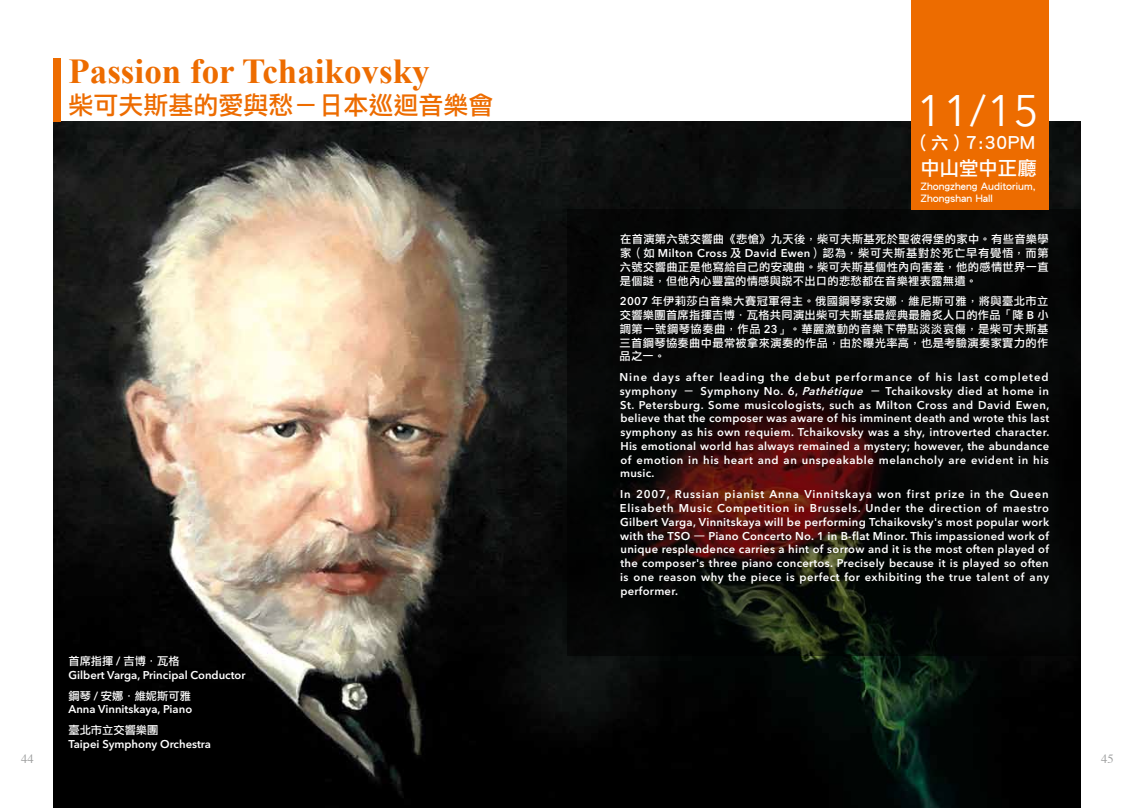
<style>
.page{position:relative;width:1134px;height:808px;background:#fff}
.page>*{position:absolute;margin:0;border:0;box-sizing:border-box;transform-origin:0 0}
.t1{font:43.75px "Avenir Next LT Pro";color:#fff}
.t2{font:700 35px "Times New Roman";color:#ed6c00}
.t3{font:25px "Li Hei Pro";color:#ed6c00}
.t4{font:19.38px "Li Hei Pro";color:#fff}
.t5{font:17.5px "Li Hei Pro";color:#fff}
.t6{font:12.5px "Times";color:#9fa0a0}
.t7{font:600 11.25px/13.8px "Avenir Next LT Pro";letter-spacing:.025em;color:#fff;text-align:justify}
.t8{font:11.25px/13.8px "DF Li Hei Std W5";letter-spacing:.03em;color:#fff;text-align:justify}
.t9{font:600 11.25px/13.5px "Avenir Next LT Pro";color:#fff}
.t10{font:10px/12px "Li Hei Pro";color:#fff}
.s1{font-family:"DF Li Hei Std W5";font-weight:400}
.s2{font-family:"Avenir Next LT Pro";font-weight:600}
.s3{font-style:italic}
</style>
<div class="page">
<img style="left:53px;top:122px;width:1028px;height:686px">
<svg style="left:567px;top:209px;width:514px;height:447px;background:#0e0907"></svg>
<div style="left:912px;top:0;width:137px;height:209px;background:#ed6c00"></div>
<div style="left:53px;top:58px;width:7px;height:63px;background:#ed6c00"></div>
<p class="t2" style="left:68px;top:48px;width:363px">Passion for Tchaikovsky</p>
<p class="t3" style="left:68px;top:92px;width:427px">柴可夫斯基的愛與愁－日本巡迴音樂會</p>
<p class="t1" style="left:917px;top:85px;width:124px">11/15</p>
<p class="t4" style="left:920px;top:158px;width:118px">中山堂中正廳</p>
<p class="t10" style="left:920px;top:181px;width:117px">Zhongzheng Auditorium,<br>Zhongshan Hall</p>
<p class="t5" style="left:920px;top:134px;width:116px">( 六 ) 7:30PM</p>
<p class="t9" style="left:68px;top:654px;width:179px"><span class="s1">首席指揮</span> / <span class="s1">吉博．瓦格<br></span>Gilbert Varga, Principal Conductor</p>
<p class="t9" style="left:68px;top:689px;width:125px"><span class="s1">鋼琴</span> / <span class="s1">安娜．維妮斯可雅<br></span>Anna Vinnitskaya, Piano</p>
<p class="t9" style="left:68px;top:723px;width:144px"><span class="s1">臺北市立交響樂團<br></span>Taipei Symphony Orchestra</p>
<p class="t8" style="left:620px;top:232px;width:430px">在首演第六號交響曲《悲愴》九天後，柴可夫斯基死於聖彼得堡的家中。有些音樂學家（如 <span class="s2">Milton Cross</span> 及 <span class="s2">David Ewen</span>）認為，柴可夫斯基對於死亡早有覺悟，而第六號交響曲正是他寫給自己的安魂曲。柴可夫斯基個性內向害羞，他的感情世界一直是個謎，但他內心豐富的情感與說不出口的悲愁都在音樂裡表露無遺。</p>
<p class="t8" style="left:619px;top:294px;width:430px"><span class="s2">2007</span> 年伊莉莎白音樂大賽冠軍得主。俄國鋼琴家安娜．維尼斯可雅，將與臺北市立交響樂團首席指揮吉博．瓦格共同演出柴可夫斯基最經典最膾炙人口的作品「降 <span class="s2">B</span> 小調第一號鋼琴協奏曲，作品 <span class="s2">23</span>」。華麗激動的音樂下帶點淡淡哀傷，是柴可夫斯基三首鋼琴協奏曲中最常被拿來演奏的作品，由於曝光率高，也是考驗演奏家實力的作品之一。</p>
<p class="t7" style="left:619px;top:370px;width:431px">Nine days after leading the debut performance of his last completed symphony <span class="s1">－</span> Symphony No. 6, <span class="s3">Pathétique</span> <span class="s1">－</span> Tchaikovsky died at home in St. Petersburg. Some musicologists, such as Milton Cross and David Ewen, believe that the composer was aware of his imminent death and wrote this last symphony as his own requiem. Tchaikovsky was a shy, introverted character.<br>His emotional world has always remained a mystery; however, the abundance of emotion in his heart and an unspeakable melancholy are evident in his music.</p>
<p class="t7" style="left:620px;top:487px;width:431px">In 2007, Russian pianist Anna Vinnitskaya won first prize in the Queen Elisabeth Music Competition in Brussels. Under the direction of maestro Gilbert Varga, Vinnitskaya will be performing Tchaikovsky's most popular work with the TSO <span class="s1">—</span> Piano Concerto No. 1 in B-flat Minor. This impassioned work of unique resplendence carries a hint of sorrow and it is the most often played of the composer's three piano concertos. Precisely because it is played so often is one reason why the piece is perfect for exhibiting the true talent of any performer.</p>
<p class="t6" style="left:21px;top:747px;width:14px">44</p>
<p class="t6" style="left:1101px;top:747px;width:14px">45</p>
</div>
